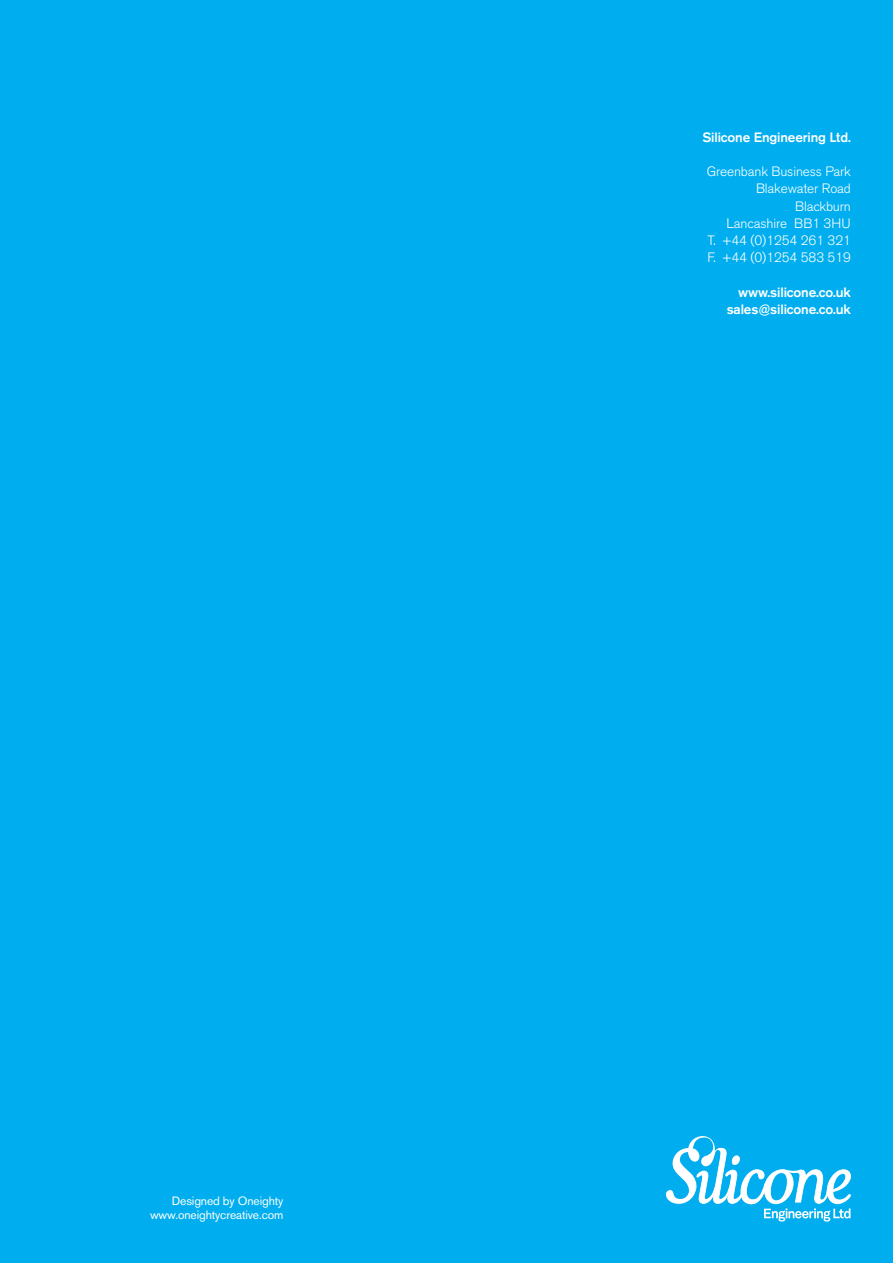
<style>
.page{position:relative;width:893px;height:1263px;background:#00aeef}
.page>*{position:absolute;margin:0;border:0;box-sizing:border-box;transform-origin:0 0}
.t1{font:300 13.5px/17.2px "Akzidenz Grotesk BE";letter-spacing:-.01em;color:#fff;text-align:right}
.t2{font:500 13.5px "Akzidenz Grotesk BE";letter-spacing:-.01em;color:#fff}
.t3{font:12px "Akzidenz Grotesk BE";letter-spacing:-.01em;color:#fff}
</style>
<div class="page">
<svg style="left:665px;top:1136px;width:186px;height:85px"></svg>
<p class="t3" style="left:172px;top:1194px;width:113px">Designed by Oneighty</p>
<p class="t3" style="left:150px;top:1207px;width:135px">www.oneightycreative.com</p>
<p class="t2" style="left:702px;top:129px;width:150px">Silicone Engineering Ltd.</p>
<p class="t1" style="left:707px;top:163px;width:146px">Greenbank Business Park<br>Blakewater Road<br>Blackburn</p>
<p class="t1" style="left:726px;top:215px;width:126px">Lancashire BB1 3HU</p>
<p class="t1" style="left:707px;top:232px;width:145px">T. +44 (0)1254 261 321</p>
<p class="t1" style="left:707px;top:249px;width:145px">F. +44 (0)1254 583 519</p>
<p class="t2" style="left:738px;top:284px;width:114px">www.silicone.co.uk</p>
<p class="t2" style="left:727px;top:301px;width:126px">sales@silicone.co.uk</p>
</div>
